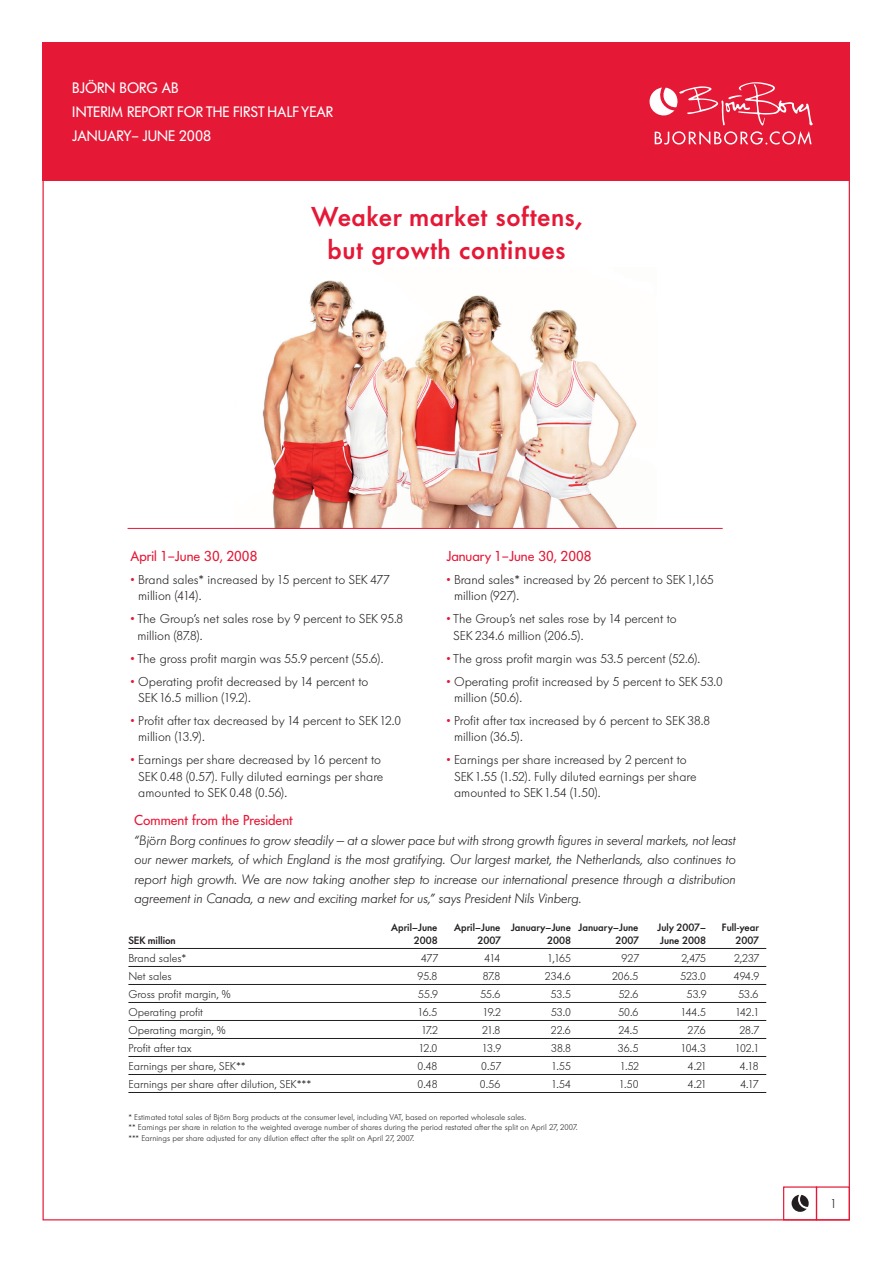
<style>
.page{position:relative;width:893px;height:1263px;background:#fff}
.page>*{position:absolute;margin:0;border:0;box-sizing:border-box;transform-origin:0 0}
.t1{font:500 27px/33px "Futura Serie BQ";letter-spacing:.02em;color:#e51836;text-align:center}
.t2{font:15px/24px "Futura Serie BQ";color:#fff}
.t3{font:14.25px "Futura Serie BQ";color:#e51836}
.t4{font:italic 300 13.5px/19.5px "Futura Serie BQ";letter-spacing:.005em;color:#231f20;text-align:justify}
.t5{font:300 12.75px/16.5px "Futura Serie BQ";color:#231f20}
.t6{font:300 11.25px "Futura Serie BQ";color:#231f20}
.t7{font:500 10.5px "Futura Serie BQ";color:#231f20}
.t8{font:300 8.25px/10.5px "Futura Serie BQ";color:#231f20}
.s1{color:#e51836}
</style>
<div class="page">
<div style="left:783px;top:1186px;width:34px;height:34px;border:1px solid #e51836"></div>
<svg style="left:792px;top:1195px;width:17px;height:17px"></svg>
<hr style="left:128px;top:948px;width:638px;height:1px;background:#231f20">
<hr style="left:128px;top:966px;width:638px;height:1px;background:#231f20">
<hr style="left:128px;top:984px;width:638px;height:1px;background:#231f20">
<hr style="left:128px;top:1002px;width:638px;height:1px;background:#231f20">
<hr style="left:128px;top:1020px;width:638px;height:1px;background:#231f20">
<hr style="left:128px;top:1038px;width:638px;height:1px;background:#231f20">
<hr style="left:128px;top:1056px;width:638px;height:1px;background:#231f20">
<hr style="left:128px;top:1074px;width:638px;height:1px;background:#231f20">
<hr style="left:128px;top:1092px;width:638px;height:1px;background:#231f20">
<div style="left:43px;top:43px;width:807px;height:138px;background:#e51836"></div>
<svg style="left:649px;top:82px;width:164px;height:43px"></svg>
<svg style="left:655px;top:131px;width:156px;height:14px"></svg>
<img style="left:235px;top:280px;width:422px;height:248px">
<hr style="left:128px;top:528px;width:595px;height:1px;background:#e51836">
<p class="t2" style="left:72px;top:76px;width:262px">BJÖRN BORG AB<br>INTERIM REPORT FOR THE FIRST HALFYEAR<br>JANUARY– JUNE 2008</p>
<h1 class="t1" style="left:311px;top:201px;width:273px">Weaker market softens, but growth continues</h1>
<p class="t3" style="left:131px;top:548px;width:128px">April 1–June 30, 2008</p>
<p class="t5" style="left:138px;top:571px;width:253px;text-indent:-8px"><span class="s1">•</span> Brand sales* increased by 1 5 percent to SEK 477 million (414).</p>
<p class="t5" style="left:137px;top:611px;width:267px;text-indent:-7px"><span class="s1">•</span> The Group’s net sales rose by 9 percent to SEK 95.8 million (87.8).</p>
<p class="t5" style="left:131px;top:650px;width:254px"><span class="s1">•</span> The gross profit margin was 55.9 percent (55.6).</p>
<p class="t5" style="left:138px;top:673px;width:232px;text-indent:-8px"><span class="s1">•</span> Operating profit decreased by 1 4 percent to<br>SEK 1 6.5 million (1 9.2).</p>
<p class="t5" style="left:138px;top:712px;width:264px;text-indent:-8px"><span class="s1">•</span> Profit after tax decreased by 1 4 percent to SEK 1 2.0 million (1 3.9).</p>
<p class="t5" style="left:138px;top:752px;width:246px;text-indent:-8px"><span class="s1">•</span> Earnings per share decreased by 1 6 percent to<br>SEK 0.48 (0.57). Fully diluted earnings per share amounted to SEK 0.48 (0.56).</p>
<p class="t3" style="left:446px;top:548px;width:147px">January 1–June 30, 2008</p>
<p class="t5" style="left:454px;top:571px;width:261px;text-indent:-8px"><span class="s1">•</span> Brand sales* increased by 26 percent to SEK 1 ,1 65 million (927).</p>
<p class="t5" style="left:453px;top:611px;width:225px;text-indent:-7px"><span class="s1">•</span> The Group’s net sales rose by 1 4 percent to<br>SEK 234.6 million (206.5).</p>
<p class="t5" style="left:446px;top:650px;width:255px"><span class="s1">•</span> The gross profit margin was 53.5 percent (52.6).</p>
<p class="t5" style="left:454px;top:673px;width:270px;text-indent:-8px"><span class="s1">•</span> Operating profit increased by 5 percent to SEK 53.0 million (50.6).</p>
<p class="t5" style="left:454px;top:712px;width:258px;text-indent:-8px"><span class="s1">•</span> Profit after tax increased by 6 percent to SEK 38.8 million (36.5).</p>
<p class="t5" style="left:454px;top:752px;width:244px;text-indent:-8px"><span class="s1">•</span> Earnings per share increased by 2 percent to<br>SEK 1 .55 (1 .52). Fully diluted earnings per share amounted to SEK 1 .54 (1 .50).</p>
<p class="t3" style="left:134px;top:812px;width:160px">Comment from the President</p>
<p class="t4" style="left:134px;top:830px;width:603px">“Björn Borg continues to grow steadily – at a slower pace but with strong growth figures in several markets, not least our newer markets, of which England is the most gratifying. Our largest market, the Netherlands, also continues to report high growth. We are now taking another step to increase our international presence through a distribution agreement in Canada, a new and exciting market for us,” says President Nils Vinberg.</p>
<p class="t7" style="left:391px;top:921px;width:48px">April–June</p>
<p class="t7" style="left:454px;top:921px;width:186px">April–June January–June January–June</p>
<p class="t7" style="left:657px;top:921px;width:50px">July 2007–</p>
<p class="t7" style="left:722px;top:921px;width:38px">Full-year</p>
<p class="t7" style="left:128px;top:934px;width:49px">SEK million</p>
<p class="t7" style="left:414px;top:934px;width:25px">2008</p>
<p class="t7" style="left:478px;top:934px;width:25px">2007</p>
<p class="t7" style="left:547px;top:934px;width:25px">2008</p>
<p class="t7" style="left:616px;top:934px;width:25px">2007</p>
<p class="t7" style="left:660px;top:934px;width:48px">June 2008</p>
<p class="t7" style="left:736px;top:934px;width:25px">2007</p>
<p class="t6" style="left:128px;top:952px;width:60px">Brand sales*</p>
<p class="t6" style="left:421px;top:952px;width:18px">477</p>
<p class="t6" style="left:485px;top:952px;width:43px">414 1</p>
<p class="t6" style="left:552px;top:952px;width:20px">,1 65</p>
<p class="t6" style="left:622px;top:952px;width:19px">927</p>
<p class="t6" style="left:681px;top:952px;width:26px">2,475</p>
<p class="t6" style="left:734px;top:952px;width:27px">2,237</p>
<p class="t6" style="left:128px;top:970px;width:45px">Net sales</p>
<p class="t6" style="left:418px;top:970px;width:21px">95.8</p>
<p class="t6" style="left:483px;top:970px;width:19px">87.8</p>
<p class="t6" style="left:545px;top:970px;width:27px">234.6</p>
<p class="t6" style="left:612px;top:970px;width:28px">206.5</p>
<p class="t6" style="left:681px;top:970px;width:27px">523.0</p>
<p class="t6" style="left:734px;top:970px;width:27px">494.9</p>
<p class="t6" style="left:128px;top:988px;width:104px">Gross profit margin, %</p>
<p class="t6" style="left:418px;top:988px;width:21px">55.9</p>
<p class="t6" style="left:480px;top:988px;width:21px">55.6</p>
<p class="t6" style="left:551px;top:988px;width:22px">53.5</p>
<p class="t6" style="left:619px;top:988px;width:21px">52.6</p>
<p class="t6" style="left:687px;top:988px;width:21px">53.9</p>
<p class="t6" style="left:738px;top:988px;width:21px">53.6</p>
<p class="t6" style="left:128px;top:1006px;width:76px">Operating profit</p>
<p class="t6" style="left:418px;top:1006px;width:46px">1 6.5 1</p>
<p class="t6" style="left:488px;top:1006px;width:15px">9.2</p>
<p class="t6" style="left:551px;top:1006px;width:21px">53.0</p>
<p class="t6" style="left:618px;top:1006px;width:44px">50.6 1</p>
<p class="t6" style="left:686px;top:1006px;width:38px">44.5 1</p>
<p class="t6" style="left:740px;top:1006px;width:16px">42.1</p>
<p class="t6" style="left:128px;top:1024px;width:99px">Operating margin, %</p>
<p class="t6" style="left:421px;top:1024px;width:19px">1 7.2</p>
<p class="t6" style="left:482px;top:1024px;width:20px">21 .8</p>
<p class="t6" style="left:551px;top:1024px;width:21px">22.6</p>
<p class="t6" style="left:619px;top:1024px;width:21px">24.5</p>
<p class="t6" style="left:688px;top:1024px;width:20px">27.6</p>
<p class="t6" style="left:739px;top:1024px;width:21px">28.7</p>
<p class="t6" style="left:128px;top:1042px;width:65px">Profit after tax</p>
<p class="t6" style="left:418px;top:1042px;width:45px">1 2.0 1</p>
<p class="t6" style="left:487px;top:1042px;width:16px">3.9</p>
<p class="t6" style="left:551px;top:1042px;width:21px">38.8</p>
<p class="t6" style="left:618px;top:1042px;width:45px">36.5 1</p>
<p class="t6" style="left:686px;top:1042px;width:38px">04.3 1</p>
<p class="t6" style="left:740px;top:1042px;width:16px">02.1</p>
<p class="t6" style="left:128px;top:1060px;width:119px">Earnings per share, SEK**</p>
<p class="t6" style="left:418px;top:1060px;width:21px">0.48</p>
<p class="t6" style="left:481px;top:1060px;width:48px">0.57 1</p>
<p class="t6" style="left:557px;top:1060px;width:42px">.55 1</p>
<p class="t6" style="left:625px;top:1060px;width:16px">.52</p>
<p class="t6" style="left:688px;top:1060px;width:16px">4.21</p>
<p class="t6" style="left:740px;top:1060px;width:20px">4.1 8</p>
<p class="t6" style="left:128px;top:1078px;width:184px">Earnings per share after dilution, SEK***</p>
<p class="t6" style="left:418px;top:1078px;width:21px">0.48</p>
<p class="t6" style="left:480px;top:1078px;width:49px">0.56 1</p>
<p class="t6" style="left:557px;top:1078px;width:42px">.54 1</p>
<p class="t6" style="left:624px;top:1078px;width:16px">.50</p>
<p class="t6" style="left:688px;top:1078px;width:16px">4.21</p>
<p class="t6" style="left:740px;top:1078px;width:20px">4.17</p>
<p class="t8" style="left:128px;top:1112px;width:451px">* Estimated total sales of Björn Borg products at the consumer level, including VAT, based on reported wholesale sales.<br>** Earnings per share in relation to the weighted average number of shares during the period restated after the split on April 27, 2007. *** Earnings per share adjusted for any dilution effect after the split on April 27, 2007.</p>
</div>
